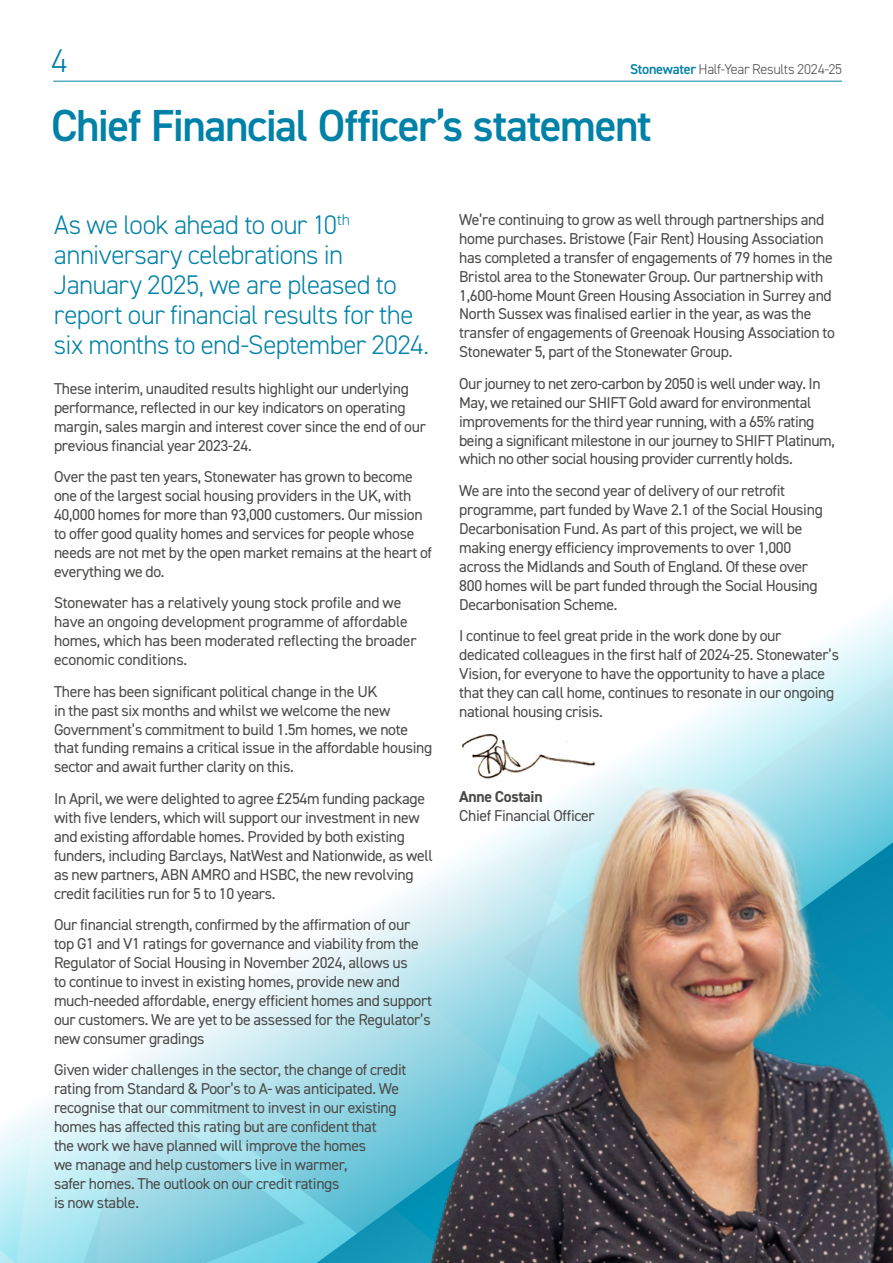
<style>
.page{position:relative;width:893px;height:1263px;background:#fff}
.page>*{position:absolute;margin:0;border:0;box-sizing:border-box;transform-origin:0 0}
.t1{font:600 45px "DIN2014";letter-spacing:-.035em;color:#0081a7}
.t2{font:300 33px "DIN2014";color:#0081a7}
.t3{font:300 27px/30px "DIN2014";letter-spacing:-.025em;color:#0081a7}
.t4{font:15.75px/18.9px "DIN2014";letter-spacing:-.02em;color:#4a4a49}
.t5{font:700 15.75px "DIN2014";letter-spacing:-.02em;color:#4a4a49}
.t6{font:300 14.25px "DIN2014";letter-spacing:-.02em;color:#4a4a49}
.s1{font-weight:600;color:#0081a7}
</style>
<div class="page">
<hr style="left:53px;top:81px;width:789px;height:1px;background:#0081a7">
<svg style="left:138px;top:998px;width:179px;height:265px"></svg>
<svg style="left:672px;top:608px;width:221px;height:163px"></svg>
<svg style="left:0;top:1055px;width:138px;height:208px"></svg>
<svg style="left:64px;top:1094px;width:241px;height:169px;background:#a1dce9"></svg>
<svg style="left:236px;top:950px;width:81px;height:48px;fill:#f4fafc"></svg>
<svg style="left:317px;top:969px;width:91px;height:294px;background:#b3e2ec"></svg>
<svg style="left:317px;top:738px;width:359px;height:231px"></svg>
<svg style="left:326px;top:1000px;width:82px;height:263px;background:#77c8da"></svg>
<img style="left:459px;top:734px;width:143px;height:37px">
<img style="left:408px;top:771px;width:485px;height:492px">
<h2 class="t2" style="left:51px;top:40px;width:18px">4</h2>
<p class="t6" style="left:630px;top:61px;width:214px"><span class="s1">Stonewater</span> Half-Year Results 2024-25</p>
<h1 class="t1" style="left:51px;top:96px;width:602px">Chief Financial Officer’s statement</h1>
<h3 class="t3" style="left:54px;top:209px;width:377px">As we look ahead to our 10<sup>th </sup>anniversary celebrations in<br>January 2025, we are pleased to report our financial results for the six months to end-September 2024.</h3>
<p class="t4" style="left:54px;top:379px;width:373px">These interim, unaudited results highlight our underlying performance, reflected in our key indicators on operating margin, sales margin and interest cover since the end of our previous financial year 2023-24.</p>
<p class="t4" style="left:54px;top:467px;width:380px">Over the past ten years, Stonewater has grown to become one of the largest social housing providers in the UK, with 40,000 homes for more than 93,000 customers. Our mission to offer good quality homes and services for people whose needs are not met by the open market remains at the heart of everything we do.</p>
<p class="t4" style="left:54px;top:593px;width:364px">Stonewater has a relatively young stock profile and we have an ongoing development programme of affordable homes, which has been moderated reflecting the broader economic conditions.</p>
<p class="t4" style="left:54px;top:681px;width:380px">There has been significant political change in the UK<br>in the past six months and whilst we welcome the new Government’s commitment to build 1.5m homes, we note that funding remains a critical issue in the affordable housing sector and await further clarity on this.</p>
<p class="t4" style="left:54px;top:789px;width:380px">In April, we were delighted to agree £254m funding package with five lenders, which will support our investment in new and existing affordable homes. Provided by both existing funders, including Barclays, NatWest and Nationwide, as well as new partners, ABN AMRO and HSBC, the new revolving credit facilities run for 5 to 10 years.</p>
<p class="t4" style="left:54px;top:915px;width:379px">Our financial strength, confirmed by the affirmation of our top G1 and V1 ratings for governance and viability from the Regulator of Social Housing in November 2024, allows us<br>to continue to invest in existing homes, provide new and much-needed affordable, energy efficient homes and support our customers. We are yet to be assessed for the Regulator’s new consumer gradings</p>
<p class="t4" style="left:54px;top:1060px;width:354px">Given wider challenges in the sector, the change of credit rating from Standard &amp; Poor’s to A- was anticipated. We recognise that our commitment to invest in our existing homes has affected this rating but are confident that<br>the work we have planned will improve the homes<br>we manage and help customers live in warmer,<br>safer homes. The outlook on our credit ratings<br>is now stable.</p>
<p class="t4" style="left:459px;top:210px;width:377px">We’re continuing to grow as well through partnerships and home purchases. Bristowe (Fair Rent) Housing Association has completed a transfer of engagements of 79 homes in the Bristol area to the Stonewater Group. Our partnership with 1,600-home Mount Green Housing Association in Surrey and North Sussex was finalised earlier in the year, as was the transfer of engagements of Greenoak Housing Association to Stonewater 5, part of the Stonewater Group.</p>
<p class="t4" style="left:459px;top:374px;width:377px">Our journey to net zero-carbon by 2050 is well under way. In May, we retained our SHIFT Gold award for environmental improvements for the third year running, with a 65% rating being a significant milestone in our journey to SHIFT Platinum, which no other social housing provider currently holds.</p>
<p class="t4" style="left:459px;top:481px;width:365px">We are into the second year of delivery of our retrofit programme, part funded by Wave 2.1 of the Social Housing Decarbonisation Fund. As part of this project, we will be making energy efficiency improvements to over 1,000 across the Midlands and South of England. Of these over 800 homes will be part funded through the Social Housing Decarbonisation Scheme.</p>
<p class="t4" style="left:459px;top:626px;width:381px">I continue to feel great pride in the work done by our dedicated colleagues in the first half of 2024-25. Stonewater’s Vision, for everyone to have the opportunity to have a place that they can call home, continues to resonate in our ongoing national housing crisis.</p>
<p class="t5" style="left:459px;top:786px;width:85px">Anne Costain</p>
<p class="t4" style="left:459px;top:806px;width:137px">Chief Financial Officer</p>
</div>
